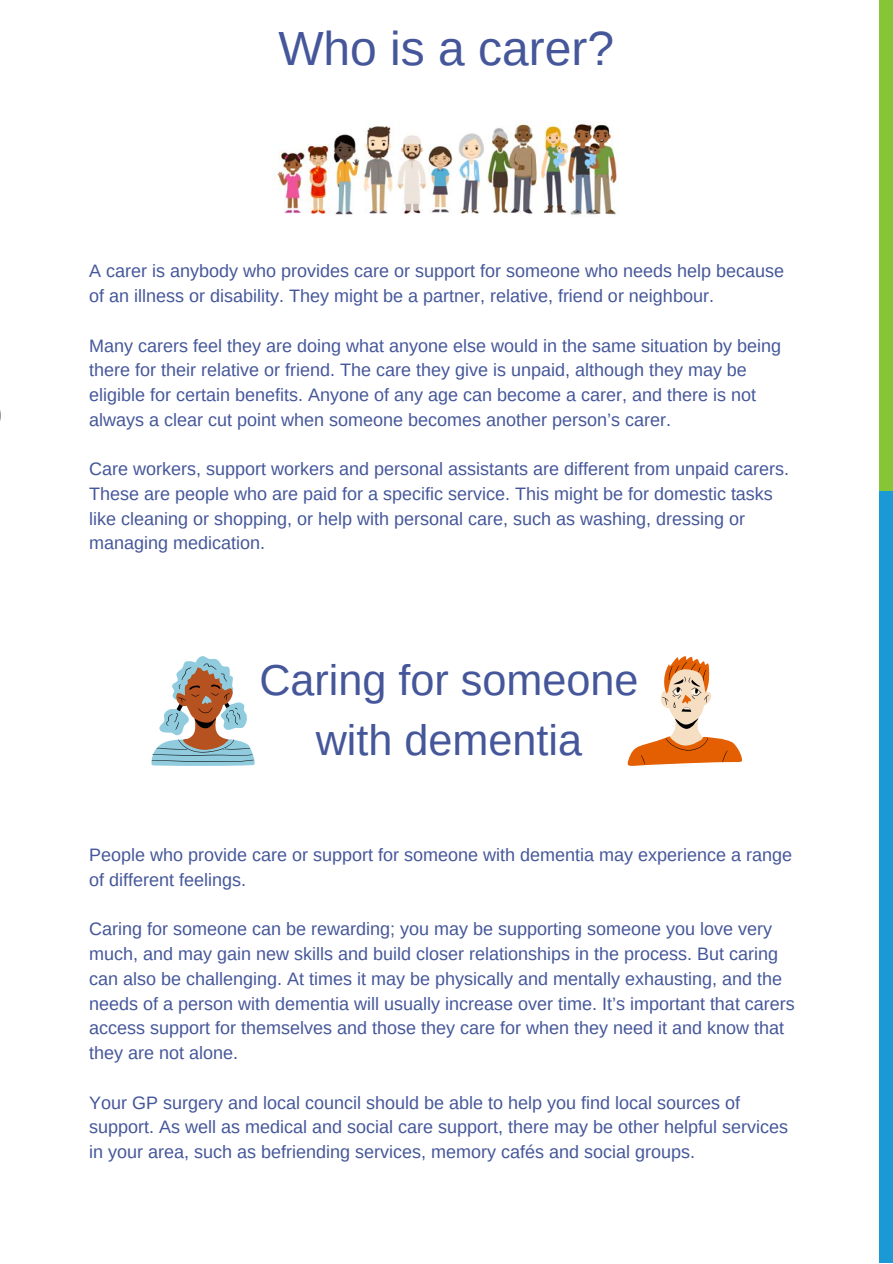
<style>
.page{position:relative;width:893px;height:1264px;background:#fff}
.page>*{position:absolute;margin:0;border:0;box-sizing:border-box;transform-origin:0 0}
.t1{font:48px "Arimo";color:#45579a}
.t2{font:43.2px/60.4px "Arimo";color:#45579a;text-align:center}
.t3{font:18px/24.8px "Arimo";color:#45579a}
</style>
<div class="page">
<div style="left:879px;top:0;width:13px;height:491px;background:#85c536"></div>
<img style="left:277px;top:124px;width:342px;height:91px">
<div style="left:879px;top:491px;width:13px;height:771px;background:#1a99d5"></div>
<svg style="left:151px;top:656px;width:104px;height:110px"></svg>
<svg style="left:627px;top:656px;width:115px;height:110px"></svg>
<h1 class="t1" style="left:278px;top:21px;width:337px">Who is a carer?</h1>
<p class="t3" style="left:89px;top:259px;width:696px">A carer is anybody who provides care or support for someone who needs help because of an illness or disability. They might be a partner, relative, friend or neighbour.</p>
<p class="t3" style="left:89px;top:333px;width:693px">Many carers feel they are doing what anyone else would in the same situation by being there for their relative or friend. The care they give is unpaid, although they may be eligible for certain benefits. Anyone of any age can become a carer, and there is not always a clear cut point when someone becomes another person’s carer.</p>
<p class="t3" style="left:89px;top:456px;width:701px">Care workers, support workers and personal assistants are different from unpaid carers.<br>These are people who are paid for a specific service. This might be for domestic tasks like cleaning or shopping, or help with personal care, such as washing, dressing or managing medication.</p>
<h2 class="t2" style="left:259px;top:649px;width:380px">Caring for someone with dementia</h2>
<p class="t3" style="left:89px;top:842px;width:704px">People who provide care or support for someone with dementia may experience a range of different feelings.</p>
<p class="t3" style="left:89px;top:916px;width:707px">Caring for someone can be rewarding; you may be supporting someone you love very much, and may gain new skills and build closer relationships in the process. But caring can also be challenging. At times it may be physically and mentally exhausting, and the needs of a person with dementia will usually increase over time. It’s important that carers access support for themselves and those they care for when they need it and know that they are not alone.</p>
<p class="t3" style="left:89px;top:1089px;width:700px">Your GP surgery and local council should be able to help you find local sources of support. As well as medical and social care support, there may be other helpful services in your area, such as befriending services, memory cafés and social groups.</p>
</div>
